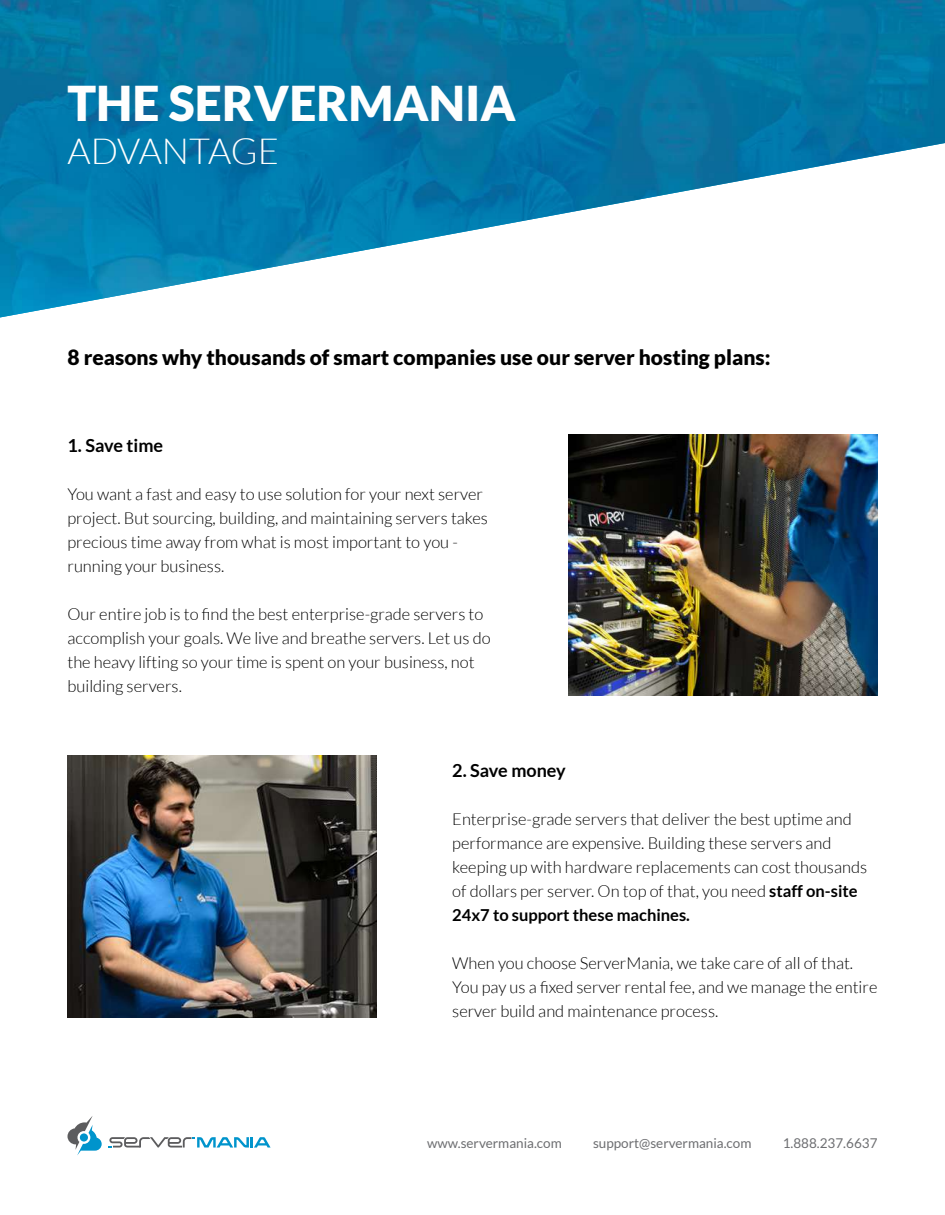
<style>
.page{position:relative;width:945px;height:1215px;background:#fff}
.page>*{position:absolute;margin:0;border:0;box-sizing:border-box;transform-origin:0 0}
.t1{font:900 48px "Lato";color:#fefefe}
.t2{font:300 36px "Lato";letter-spacing:-.005em;color:#fefefe}
.t3{font:900 21px "Lato";color:#000}
.t4{font:700 18px "Lato";color:#000}
.t5{font:300 16.5px/24px "Lato";color:#000}
.t6{font:13.5px "Lato";color:#6d6e71}
.s1{font-weight:700}
</style>
<div class="page">
<svg style="left:109px;top:1137px;width:162px;height:11px"></svg>
<svg style="left:67px;top:1116px;width:35px;height:39px"></svg>
<img style="left:0;top:0;width:945px;height:317px">
<img style="left:569px;top:434px;width:309px;height:262px">
<img style="left:68px;top:756px;width:308px;height:261px">
<h1 class="t1" style="left:68px;top:75px;width:450px">THE SERVERMANIA</h1>
<h2 class="t2" style="left:68px;top:132px;width:213px">ADVANTAGE</h2>
<p class="t3" style="left:68px;top:345px;width:705px">8 reasons why thousands of smart companies use our server hosting plans:</p>
<p class="t4" style="left:68px;top:436px;width:97px">1. Save time</p>
<p class="t5" style="left:68px;top:483px;width:422px">You want a fast and easy to use solution for your next server project. But sourcing, building, and maintaining servers takes precious time away from what is most important to you - running your business.</p>
<p class="t5" style="left:68px;top:603px;width:425px">Our entire job is to find the best enterprise-grade servers to accomplish your goals. We live and breathe servers. Let us do the heavy lifting so your time is spent on your business, not building servers.</p>
<p class="t4" style="left:452px;top:760px;width:115px">2. Save money</p>
<p class="t5" style="left:452px;top:807px;width:416px">Enterprise-grade servers that deliver the best uptime and performance are expensive. Building these servers and keeping up with hardware replacements can cost thousands of dollars per server. On top of that, you need <span class="s1">staff on-site 24x7 to support these machines.</span></p>
<p class="t5" style="left:452px;top:951px;width:427px">When you choose ServerMania, we take care of all of that.<br>You pay us a fixed server rental fee, and we manage the entire server build and maintenance process.</p>
<p class="t6" style="left:427px;top:1135px;width:136px">www.servermania.com</p>
<p class="t6" style="left:593px;top:1135px;width:160px">support@servermania.com</p>
<p class="t6" style="left:783px;top:1135px;width:96px">1.888.237.6637</p>
</div>
